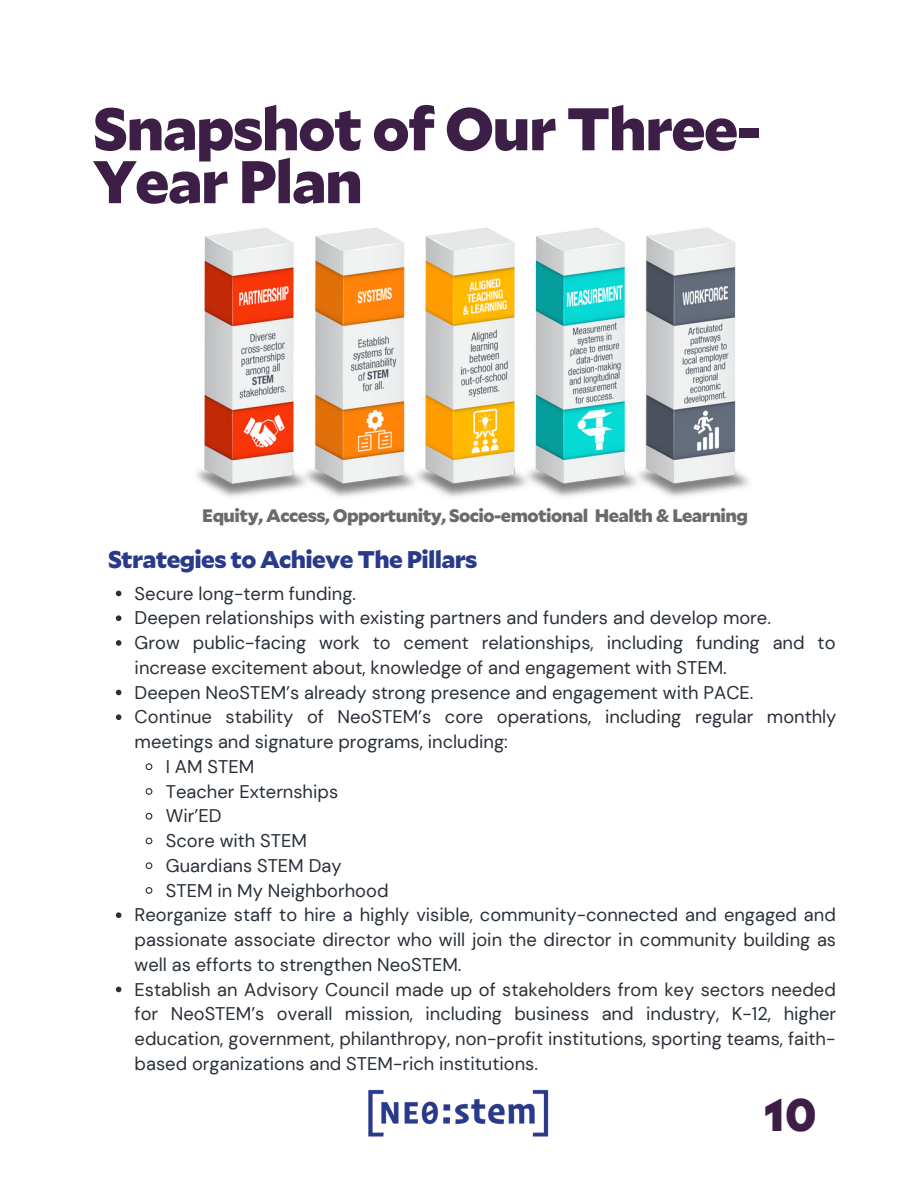
<style>
.page{position:relative;width:918px;height:1188px;background:#fff}
.page>*{position:absolute;margin:0;border:0;box-sizing:border-box;transform-origin:0 0}
.t1{font:900 60px/52.8px "Mallory";letter-spacing:-.03em;color:#3c1e47}
.t2{font:900 45.45px "Mallory";color:#3c1e47}
.t3{font:900 24px "Mallory";letter-spacing:-.03em;color:#2a3a8a}
.t4{font:18.3px/24.8px "DM Sans";color:#293039}
.t5{font:900 18px "Mallory";letter-spacing:-.03em;color:#6a6a6d}
</style>
<div class="page">
<img style="left:368px;top:1089px;width:181px;height:48px">
<img style="left:196px;top:227px;width:553px;height:270px">
<svg style="left:116px;top:591px;width:5px;height:5px"></svg>
<svg style="left:116px;top:615px;width:5px;height:6px"></svg>
<svg style="left:116px;top:640px;width:5px;height:6px"></svg>
<svg style="left:116px;top:690px;width:5px;height:5px"></svg>
<svg style="left:116px;top:714px;width:5px;height:6px"></svg>
<svg style="left:145px;top:763px;width:8px;height:8px"></svg>
<svg style="left:145px;top:788px;width:8px;height:7px"></svg>
<svg style="left:145px;top:812px;width:8px;height:8px"></svg>
<svg style="left:145px;top:837px;width:8px;height:8px"></svg>
<svg style="left:145px;top:862px;width:8px;height:8px"></svg>
<svg style="left:145px;top:887px;width:8px;height:7px"></svg>
<svg style="left:116px;top:912px;width:5px;height:6px"></svg>
<svg style="left:116px;top:987px;width:5px;height:5px"></svg>
<p class="t1" style="left:93px;top:100px;width:669px">Snapshot of Our Three-<br>Year Plan</p>
<p class="t5" style="left:202px;top:503px;width:547px">Equity, Access, Opportunity, Socio-emotional Health &amp; Learning</p>
<p class="t3" style="left:108px;top:542px;width:371px">Strategies to Achieve The Pillars</p>
<p class="t4" style="left:135px;top:581px;width:223px">Secure long-term funding.</p>
<p class="t4" style="left:135px;top:606px;width:638px">Deepen relationships with existing partners and funders and develop more.</p>
<p class="t4" style="left:135px;top:631px;width:702px">Grow public-facing work to cement relationships, including funding and to increase excitement about, knowledge of and engagement with STEM.</p>
<p class="t4" style="left:135px;top:680px;width:620px">Deepen NeoSTEM’s already strong presence and engagement with PACE.</p>
<p class="t4" style="left:135px;top:705px;width:703px">Continue stability of NeoSTEM’s core operations, including regular monthly meetings and signature programs, including:</p>
<p class="t4" style="left:166px;top:754px;width:90px">I AM STEM</p>
<p class="t4" style="left:166px;top:779px;width:174px">Teacher Externships</p>
<p class="t4" style="left:166px;top:804px;width:57px">Wir’ED</p>
<p class="t4" style="left:166px;top:829px;width:143px">Score with STEM</p>
<p class="t4" style="left:166px;top:853px;width:177px">Guardians STEM Day</p>
<p class="t4" style="left:166px;top:878px;width:224px">STEM in My Neighborhood</p>
<p class="t4" style="left:135px;top:903px;width:703px;text-align:justify">Reorganize staff to hire a highly visible, community-connected and engaged and passionate associate director who will join the director in community building as well as efforts to strengthen NeoSTEM.</p>
<p class="t4" style="left:135px;top:977px;width:703px;text-align:justify">Establish an Advisory Council made up of stakeholders from key sectors needed for NeoSTEM’s overall mission, including business and industry, K-12, higher education, government, philanthropy, non-profit institutions, sporting teams, faith&shy;based organizations and STEM-rich institutions.</p>
<p class="t2" style="left:764px;top:1082px;width:55px">10</p>
</div>
